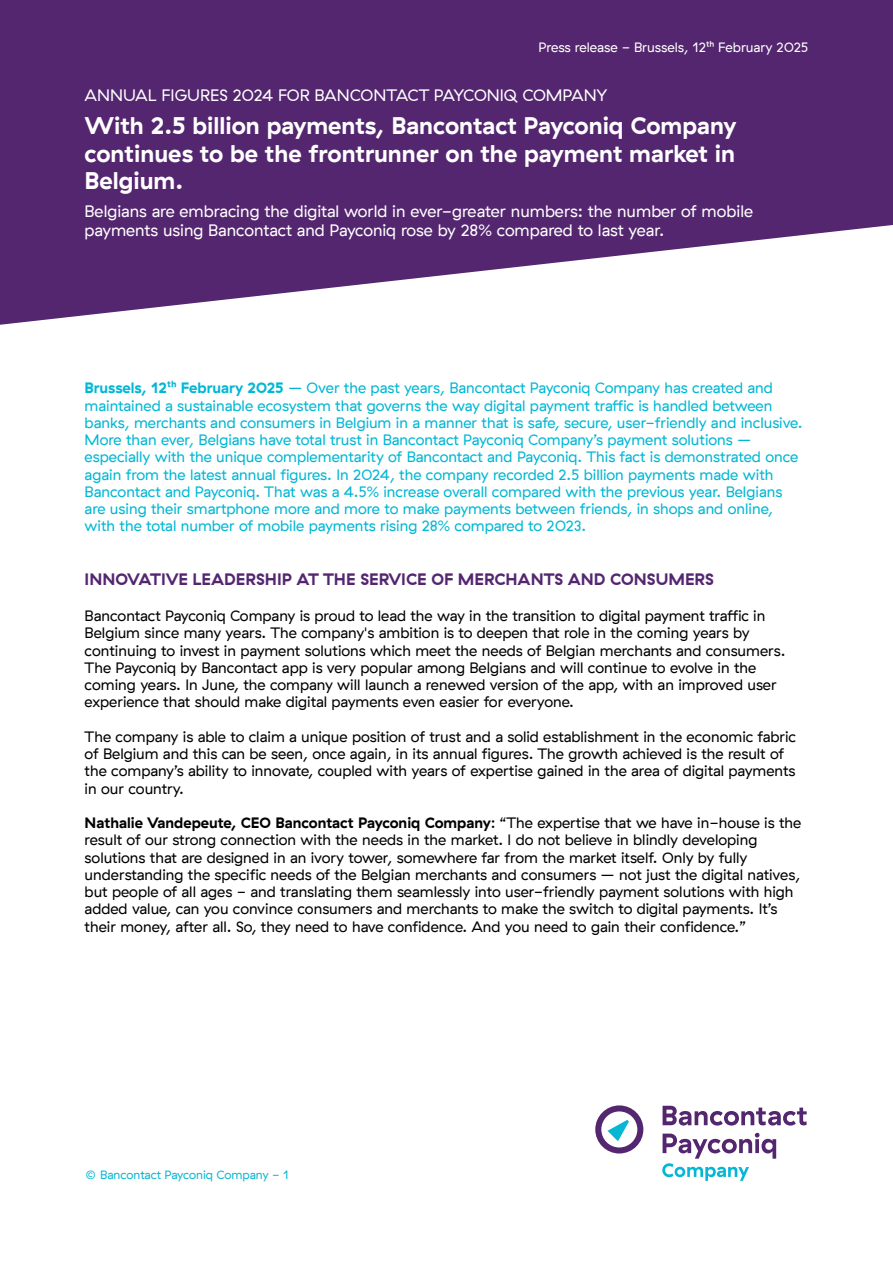
<style>
.page{position:relative;width:893px;height:1263px;background:#fff}
.page>*{position:absolute;margin:0;border:0;box-sizing:border-box;transform-origin:0 0}
.t1{font:700 24px "GT Haptik";color:#fff}
.t2{font:16.5px "GT Haptik";color:#fff}
.t3{font:700 16.5px "GT Haptik";color:#542670}
.t4{font:15px "GT Haptik";color:#000}
.t5{font:15px "GT Haptik";color:#00b7d4}
.t6{font:700 15px "GT Haptik";color:#000}
.t7{font:13.5px "GT Haptik";color:#fff}
.t8{font:12px "GT Haptik";color:#0bb7d4}
.s1{font-weight:700}
.s2{font-weight:400}
.s3{color:#00b7d4}
</style>
<div class="page">
<svg style="left:0;top:0;width:893px;height:325px;fill:#54266f"></svg>
<svg style="left:595px;top:1105px;width:48px;height:48px"></svg>
<svg style="left:663px;top:1106px;width:144px;height:19px"></svg>
<svg style="left:662px;top:1133px;width:114px;height:48px"></svg>
<p class="t7" style="left:538px;top:41px;width:271px">Press release - Brussels, 12th February 2025</p>
<p class="t2" style="left:85px;top:88px;width:524px">ANNUAL FIGURES 2024 FOR BANCONTACT PAYCONIQ COMPANY</p>
<p class="t1" style="left:85px;top:115px;width:653px">With 2.5 billion payments, Bancontact Payconiq Company</p>
<p class="t1" style="left:85px;top:142px;width:652px">continues to be the frontrunner on the payment market in</p>
<p class="t1" style="left:85px;top:170px;width:100px">Belgium.</p>
<p class="t2" style="left:85px;top:204px;width:670px">Belgians are embracing the digital world in ever-greater numbers: the number of mobile</p>
<p class="t2" style="left:85px;top:223px;width:581px">payments using Bancontact and Payconiq rose by 28% compared to last year.</p>
<p class="t5" style="left:85px;top:381px;width:690px"><span class="s1">Brussels, 12th February 2025</span> – Over the past years, Bancontact Payconiq Company has created and</p>
<p class="t5" style="left:85px;top:399px;width:689px">maintained a sustainable ecosystem that governs the way digital payment traffic is handled between</p>
<p class="t5" style="left:85px;top:416px;width:719px">banks, merchants and consumers in Belgium in a manner that is safe, secure, user-friendly and inclusive.</p>
<p class="t5" style="left:85px;top:433px;width:668px">More than ever, Belgians have total trust in Bancontact Payconiq Company’s payment solutions –</p>
<p class="t5" style="left:85px;top:450px;width:715px">especially with the unique complementarity of Bancontact and Payconiq. This fact is demonstrated once</p>
<p class="t5" style="left:85px;top:468px;width:690px">again from the latest annual figures. In 2024, the company recorded 2.5 billion payments made with</p>
<p class="t5" style="left:85px;top:485px;width:699px">Bancontact and Payconiq. That was a 4.5% increase overall compared with the previous year. Belgians</p>
<p class="t5" style="left:85px;top:502px;width:690px">are using their smartphone more and more to make payments between friends, in shops and online,</p>
<p class="t5" style="left:85px;top:519px;width:503px">with the total number of mobile payments rising 28% compared to 2023.</p>
<p class="t3" style="left:85px;top:572px;width:631px">INNOVATIVE LEADERSHIP AT THE SERVICE OF MERCHANTS AND CONSUMERS</p>
<p class="t4" style="left:85px;top:609px;width:682px">Bancontact Payconiq Company is proud to lead the way in the transition to digital payment traffic in</p>
<p class="t4" style="left:85px;top:626px;width:667px">Belgium since many years. The company's ambition is to deepen that role in the coming years by</p>
<p class="t4" style="left:85px;top:644px;width:702px">continuing to invest in payment solutions which meet the needs of Belgian merchants and consumers.</p>
<p class="t4" style="left:85px;top:661px;width:673px">The Payconiq by Bancontact app is very popular among Belgians and will continue to evolve in the</p>
<p class="t4" style="left:85px;top:678px;width:694px">coming years. In June, the company will launch a renewed version of the app, with an improved user</p>
<p class="t4" style="left:85px;top:695px;width:491px">experience that should make digital payments even easier for everyone.</p>
<p class="t4" style="left:85px;top:730px;width:713px">The company is able to claim a unique position of trust and a solid establishment in the economic fabric</p>
<p class="t4" style="left:85px;top:747px;width:701px">of Belgium and this can be seen, once again, in its annual figures. The growth achieved is the result of</p>
<p class="t4" style="left:85px;top:764px;width:712px">the company’s ability to innovate, coupled with years of expertise gained in the area of digital payments</p>
<p class="t4" style="left:85px;top:782px;width:101px">in our country.</p>
<p class="t6" style="left:85px;top:816px;width:718px">Nathalie Vandepeute, CEO Bancontact Payconiq Company<span class="s2">: “The expertise that we have in-house is the</span></p>
<p class="t4" style="left:85px;top:833px;width:674px">result of our strong connection with the needs in the market. I do not believe in blindly developing</p>
<p class="t4" style="left:85px;top:851px;width:664px">solutions that are designed in an ivory tower, somewhere far from the market itself. Only by fully</p>
<p class="t4" style="left:85px;top:868px;width:717px">understanding the specific needs of the Belgian merchants and consumers – not just the digital natives,</p>
<p class="t4" style="left:85px;top:885px;width:710px">but people of all ages - and translating them seamlessly into user-friendly payment solutions with high</p>
<p class="t4" style="left:85px;top:902px;width:694px">added value, can you convince consumers and merchants to make the switch to digital payments. It’s</p>
<p class="t4" style="left:85px;top:920px;width:663px">their money, after all. So, they need to have confidence. And you need to gain their confidence.”</p>
<p class="t8" style="left:86px;top:1169px;width:205px"><span class="s3">©</span> Bancontact Payconiq Company - 1</p>
</div>
